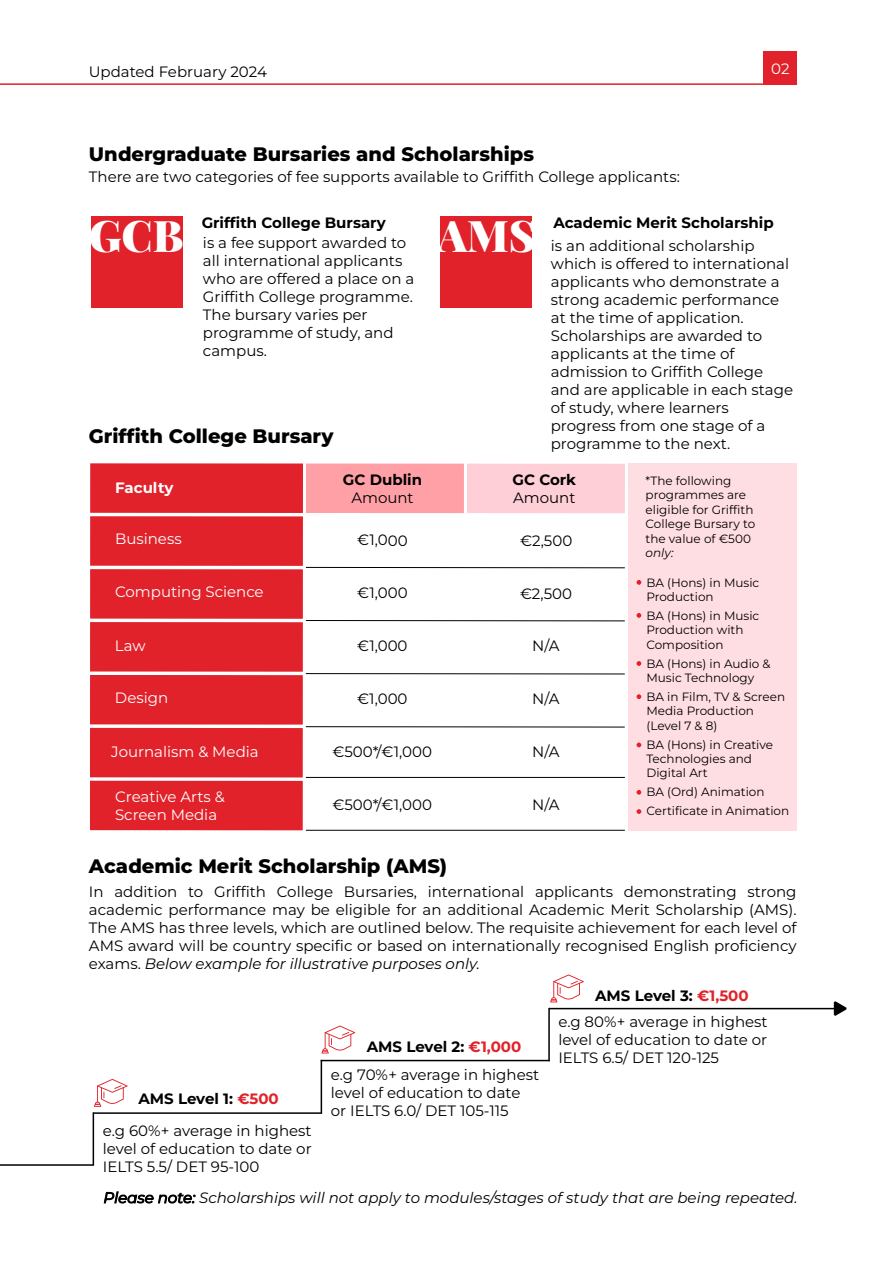
<style>
.page{position:relative;width:893px;height:1263px;background:#fff}
.page>*{position:absolute;margin:0;border:0;box-sizing:border-box;transform-origin:0 0}
.t1{font:900 43.5px "Playfair Display";color:#fff}
.t2{font:800 19.5px "Montserrat";color:#000}
.t3{font:15px/18px "Montserrat";color:#000;text-align:justify}
.t4{font:700 15px "Montserrat";color:#000}
.t5{font:italic 15px "Montserrat";color:#000}
.t6{font:15px/18px "Montserrat";color:#fff}
.t7{font:700 15px "Montserrat";color:#fff}
.t8{font:12px/14.4px "Montserrat";color:#000}
.t9{font:italic 12px "Montserrat";color:#000}
.s1{font-style:italic}
.s2{color:#e1222a}
</style>
<div class="page">
<svg style="left:103px;top:1191px;width:93px;height:13px"></svg>
<div style="left:91px;top:216px;width:91px;height:91px;background:#e1222a"></div>
<hr style="left:93px;top:1112px;width:229px;height:2px;background:#000">
<hr style="left:0;top:1164px;width:93px;height:2px;background:#000">
<hr style="left:548px;top:1008px;width:2px;height:53px;background:#000">
<hr style="left:321px;top:1060px;width:1px;height:53px;background:#000">
<hr style="left:93px;top:1112px;width:1px;height:54px;background:#000">
<hr style="left:321px;top:1060px;width:229px;height:1px;background:#000">
<hr style="left:549px;top:1008px;width:288px;height:1px;background:#000">
<div style="left:440px;top:216px;width:92px;height:91px;background:#e1222a"></div>
<svg style="left:834px;top:1001px;width:13px;height:15px"></svg>
<svg style="left:94px;top:1079px;width:34px;height:28px"></svg>
<svg style="left:321px;top:1025px;width:34px;height:28px"></svg>
<svg style="left:550px;top:974px;width:34px;height:28px"></svg>
<hr style="left:0;top:83px;width:771px;height:2px;background:#e1222a">
<div style="left:764px;top:52px;width:33px;height:33px;background:#e1222a"></div>
<div style="left:629px;top:463px;width:168px;height:368px;background:#ffdee3"></div>
<hr style="left:306px;top:567px;width:319px;height:1px;background:#000">
<hr style="left:306px;top:620px;width:319px;height:1px;background:#000">
<hr style="left:306px;top:673px;width:319px;height:1px;background:#000">
<hr style="left:306px;top:726px;width:319px;height:1px;background:#000">
<hr style="left:306px;top:777px;width:319px;height:1px;background:#000">
<div style="left:90px;top:516px;width:213px;height:50px;background:#e1222a"></div>
<div style="left:90px;top:569px;width:213px;height:50px;background:#e1222a"></div>
<div style="left:90px;top:622px;width:213px;height:50px;background:#e1222a"></div>
<div style="left:90px;top:675px;width:213px;height:50px;background:#e1222a"></div>
<div style="left:90px;top:728px;width:213px;height:49px;background:#e1222a"></div>
<hr style="left:306px;top:830px;width:319px;height:1px;background:#000">
<div style="left:90px;top:781px;width:213px;height:49px;background:#e1222a"></div>
<div style="left:90px;top:463px;width:213px;height:50px;background:#e1222a"></div>
<div style="left:306px;top:463px;width:158px;height:50px;background:#ff9fa6"></div>
<div style="left:467px;top:464px;width:158px;height:49px;background:#ffcfd8"></div>
<svg style="left:636px;top:580px;width:5px;height:5px"></svg>
<svg style="left:636px;top:613px;width:5px;height:5px"></svg>
<svg style="left:636px;top:661px;width:5px;height:5px"></svg>
<svg style="left:636px;top:694px;width:5px;height:5px"></svg>
<svg style="left:636px;top:790px;width:5px;height:5px"></svg>
<svg style="left:636px;top:809px;width:5px;height:5px"></svg>
<svg style="left:636px;top:742px;width:5px;height:5px"></svg>
<p class="t3" style="left:89px;top:62px;width:180px">Updated February 2024</p>
<p class="t6" style="left:771px;top:60px;width:20px">02</p>
<h2 class="t2" style="left:89px;top:141px;width:447px">Undergraduate Bursaries and Scholarships</h2>
<p class="t3" style="left:89px;top:167px;width:592px">There are two categories of fee supports available to Griffith College applicants:</p>
<p class="t4" style="left:202px;top:213px;width:186px">Griffith College Bursary</p>
<p class="t4" style="left:553px;top:213px;width:222px">Academic Merit Scholarship</p>
<p class="t3" style="left:203px;top:233px;width:213px;text-align:left">is a fee support awarded to all international applicants who are offered a place on a<br>Griffith College programme.<br>The bursary varies per programme of study, and campus.</p>
<p class="t3" style="left:551px;top:236px;width:244px;text-align:left">is an additional scholarship which is offered to international applicants who demonstrate a strong academic performance at the time of application.<br>Scholarships are awarded to applicants at the time of admission to Griffith College and are applicable in each stage of study, where learners progress from one stage of a programme to the next.</p>
<h1 class="t1" style="left:89px;top:202px;width:96px">GCB</h1>
<h1 class="t1" style="left:437px;top:202px;width:99px">AMS</h1>
<h2 class="t2" style="left:89px;top:423px;width:246px">Griffith College Bursary</h2>
<p class="t7" style="left:115px;top:478px;width:60px">Faculty</p>
<p class="t4" style="left:343px;top:470px;width:81px">GC Dublin</p>
<p class="t3" style="left:351px;top:488px;width:64px">Amount</p>
<p class="t4" style="left:512px;top:470px;width:65px">GC Cork</p>
<p class="t3" style="left:513px;top:488px;width:64px">Amount</p>
<p class="t6" style="left:115px;top:530px;width:68px">Business</p>
<p class="t3" style="left:357px;top:531px;width:52px">€1,000</p>
<p class="t3" style="left:520px;top:531px;width:54px">€2,500</p>
<p class="t6" style="left:115px;top:582px;width:150px">Computing Science</p>
<p class="t3" style="left:357px;top:584px;width:52px">€1,000</p>
<p class="t3" style="left:520px;top:584px;width:54px">€2,500</p>
<p class="t3" style="left:357px;top:637px;width:52px">€1,000</p>
<p class="t3" style="left:532px;top:637px;width:29px">N/A</p>
<p class="t6" style="left:115px;top:688px;width:55px">Design</p>
<p class="t3" style="left:357px;top:689px;width:52px">€1,000</p>
<p class="t3" style="left:532px;top:690px;width:29px">N/A</p>
<p class="t3" style="left:333px;top:742px;width:101px">€500*/€1,000</p>
<p class="t3" style="left:532px;top:742px;width:29px">N/A</p>
<p class="t6" style="left:115px;top:637px;width:32px">Law</p>
<p class="t6" style="left:111px;top:742px;width:149px">Journalism &amp; Media</p>
<p class="t6" style="left:115px;top:787px;width:111px">Creative Arts &amp;<br>Screen Media</p>
<p class="t3" style="left:333px;top:795px;width:101px">€500*/€1,000</p>
<p class="t3" style="left:532px;top:795px;width:29px">N/A</p>
<p class="t8" style="left:646px;top:473px;width:111px">*The following programmes are eligible for Griffith<br>College Bursary to the value of €500</p>
<p class="t9" style="left:646px;top:545px;width:30px">only:</p>
<p class="t8" style="left:646px;top:575px;width:114px">BA (Hons) in Music<br>Production</p>
<p class="t8" style="left:646px;top:608px;width:114px">BA (Hons) in Music<br>Production with<br>Composition</p>
<p class="t8" style="left:646px;top:656px;width:126px">BA (Hons) in Audio &amp;<br>Music Technology</p>
<p class="t8" style="left:646px;top:689px;width:140px">BA in Film, TV &amp; Screen<br>Media Production (Level 7 &amp; 8)</p>
<p class="t8" style="left:646px;top:737px;width:128px">BA (Hons) in Creative<br>Technologies and<br>Digital Art</p>
<p class="t8" style="left:646px;top:782px;width:144px;line-height:18.9px">BA (Ord) Animation<br>Certificate in Animation</p>
<h2 class="t2" style="left:89px;top:853px;width:360px">Academic Merit Scholarship (AMS)</h2>
<p class="t3" style="left:89px;top:882px;width:709px">In addition to Griffith College Bursaries, international applicants demonstrating strong academic performance may be eligible for an additional Academic Merit Scholarship (AMS).<br>The AMS has three levels, which are outlined below. The requisite achievement for each level of AMS award will be country specific or based on internationally recognised English proficiency exams. <span class="s1">Below example for illustrative purposes only.</span></p>
<p class="t4" style="left:138px;top:1089px;width:142px">AMS Level 1: <span class="s2">€500</span></p>
<p class="t3" style="left:103px;top:1121px;width:210px">e.g 60%+ average in highest level of education to date or IELTS 5.5/ DET 95-100</p>
<p class="t4" style="left:367px;top:1036px;width:156px">AMS Level 2: <span class="s2">€1,000</span></p>
<p class="t3" style="left:331px;top:1066px;width:210px;text-align:left">e.g 70%+ average in highest level of education to date or IELTS 6.0/ DET 105-115</p>
<p class="t4" style="left:595px;top:986px;width:155px">AMS Level 3: <span class="s2">€1,500</span></p>
<p class="t3" style="left:558px;top:1013px;width:211px">e.g 80%+ average in highest level of education to date or IELTS 6.5/ DET 120-125</p>
<p class="t5" style="left:103px;top:1188px;width:696px">Please note: Scholarships will not apply to modules/stages of study that are being repeated.</p>
</div>
